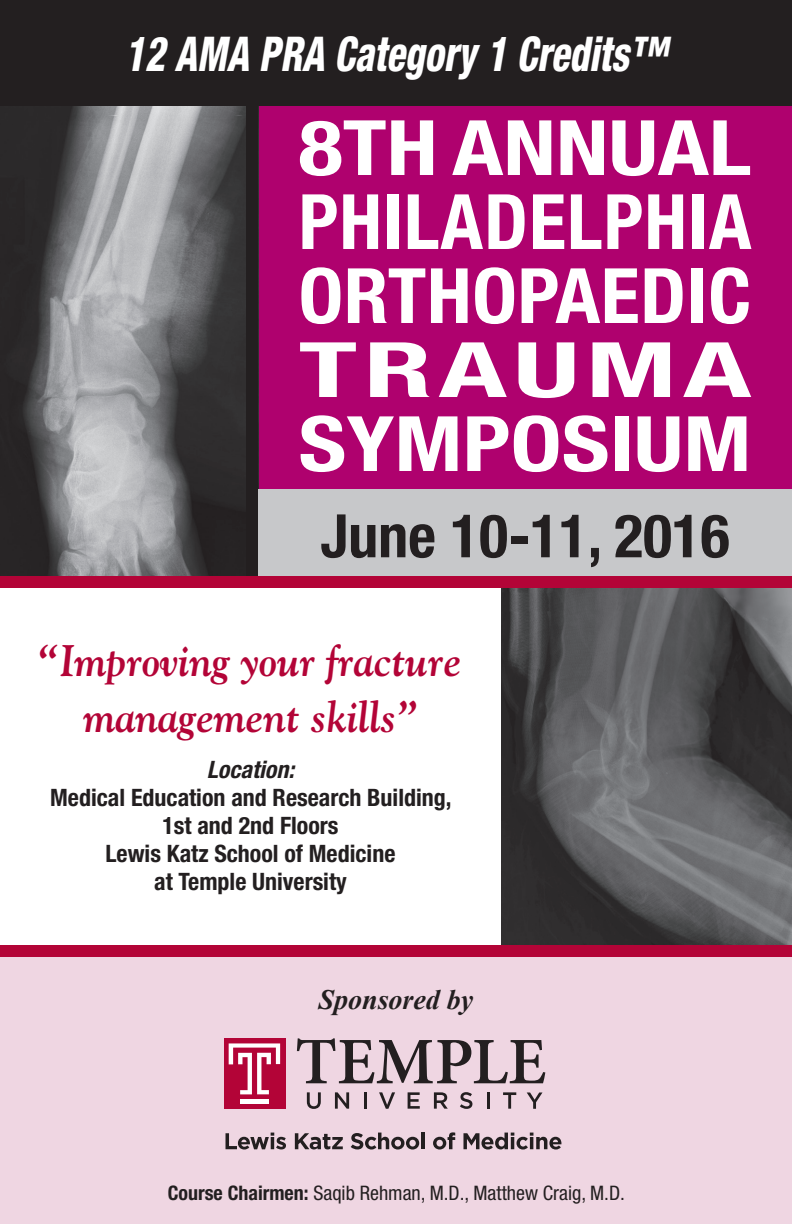
<style>
.page{position:relative;width:792px;height:1224px;background:#fff}
.page>*{position:absolute;margin:0;border:0;box-sizing:border-box;transform-origin:0 0}
.t1{font:700 condensed 76.4px/74px "Helvetica Neue";letter-spacing:.01em;color:#fff;scale:1.2 1}
.t2{font:700 condensed 60px "Helvetica Neue";color:#231f20}
.t3{font:italic 800 condensed 48px "Helvetica Neue";color:#fff;scale:.8 1}
.t4{font:italic 700 44px/56px "Goudy";color:#b30437;text-align:center;scale:.92 1}
.t5{font:italic 700 28px "Times New Roman";color:#231f20}
.t6{font:700 condensed 24px/28px "Helvetica Neue";color:#231f20;text-align:center}
.t7{font:italic 700 condensed 24px "Helvetica Neue";color:#231f20}
.t8{font:condensed 20px "Helvetica Neue";color:#231f20}
.s1{font-weight:700}
</style>
<div class="page">
<div style="left:0;top:0;width:792px;height:579px;background:#af016e"></div>
<div style="left:0;top:927px;width:792px;height:297px;background:#efd6e2"></div>
<img style="left:0;top:106px;width:259px;height:470px">
<img style="left:501px;top:588px;width:291px;height:357px">
<div style="left:256px;top:489px;width:536px;height:90px;background:#c7c8ca"></div>
<div style="left:0;top:588px;width:501px;height:357px;background:#fff"></div>
<div style="left:0;top:0;width:792px;height:106px;background:#231f20"></div>
<div style="left:0;top:945px;width:792px;height:12px;background:#b30437"></div>
<div style="left:0;top:576px;width:792px;height:12px;background:#b30437"></div>
<div style="left:246px;top:106px;width:12px;height:470px;background:#231f20"></div>
<svg style="left:527px;top:1093px;width:15px;height:16px"></svg>
<svg style="left:226px;top:1133px;width:60px;height:17px"></svg>
<svg style="left:295px;top:1133px;width:48px;height:16px"></svg>
<svg style="left:351px;top:1133px;width:68px;height:17px"></svg>
<hr style="left:421px;top:1133px;width:4px;height:16px;background:#231f20">
<svg style="left:433px;top:1132px;width:22px;height:18px"></svg>
<svg style="left:463px;top:1133px;width:98px;height:17px"></svg>
<div style="left:224px;top:1038px;width:61px;height:71px;background:#b30437"></div>
<svg style="left:229px;top:1043px;width:51px;height:51px"></svg>
<div style="left:240px;top:1099px;width:29px;height:5px;background:#fff"></div>
<svg style="left:297px;top:1038px;width:248px;height:45px"></svg>
<svg style="left:307px;top:1092px;width:14px;height:17px"></svg>
<svg style="left:335px;top:1092px;width:14px;height:17px"></svg>
<hr style="left:364px;top:1092px;width:3px;height:17px;background:#231f20">
<svg style="left:379px;top:1092px;width:16px;height:17px"></svg>
<svg style="left:408px;top:1092px;width:12px;height:17px"></svg>
<svg style="left:434px;top:1092px;width:14px;height:17px"></svg>
<svg style="left:460px;top:1092px;width:12px;height:17px"></svg>
<hr style="left:487px;top:1092px;width:3px;height:17px;background:#231f20">
<svg style="left:503px;top:1092px;width:13px;height:17px"></svg>
<h3 class="t3" style="left:125px;top:25px;width:679px">12 AMA PRA Category 1 Credits™</h3>
<h1 class="t1" style="left:299px;top:110px;width:379px">8th Annual<br>Philadelphia<br>Orthopaedic<br>Trauma<br>Sympos</h1>
<h1 class="t1" style="left:610px;top:406px;width:119px">ium</h1>
<h2 class="t2" style="left:320px;top:500px;width:411px">June 10-11, 2016</h2>
<h3 class="t4" style="left:39px;top:632px;width:461px">“Improving your fracture management skills”</h3>
<p class="t7" style="left:207px;top:755px;width:89px">Location:</p>
<p class="t6" style="left:50px;top:784px;width:403px">Medical Education and Research Building,<br>1st and 2nd Floors<br>Lewis Katz School of Medicine<br>at Temple University</p>
<p class="t5" style="left:319px;top:980px;width:156px">Sponsored by</p>
<p class="t8" style="left:168px;top:1181px;width:459px"><span class="s1">Course Chairmen:</span> Saqib Rehman, M.D., Matthew Craig, M.D.</p>
</div>
